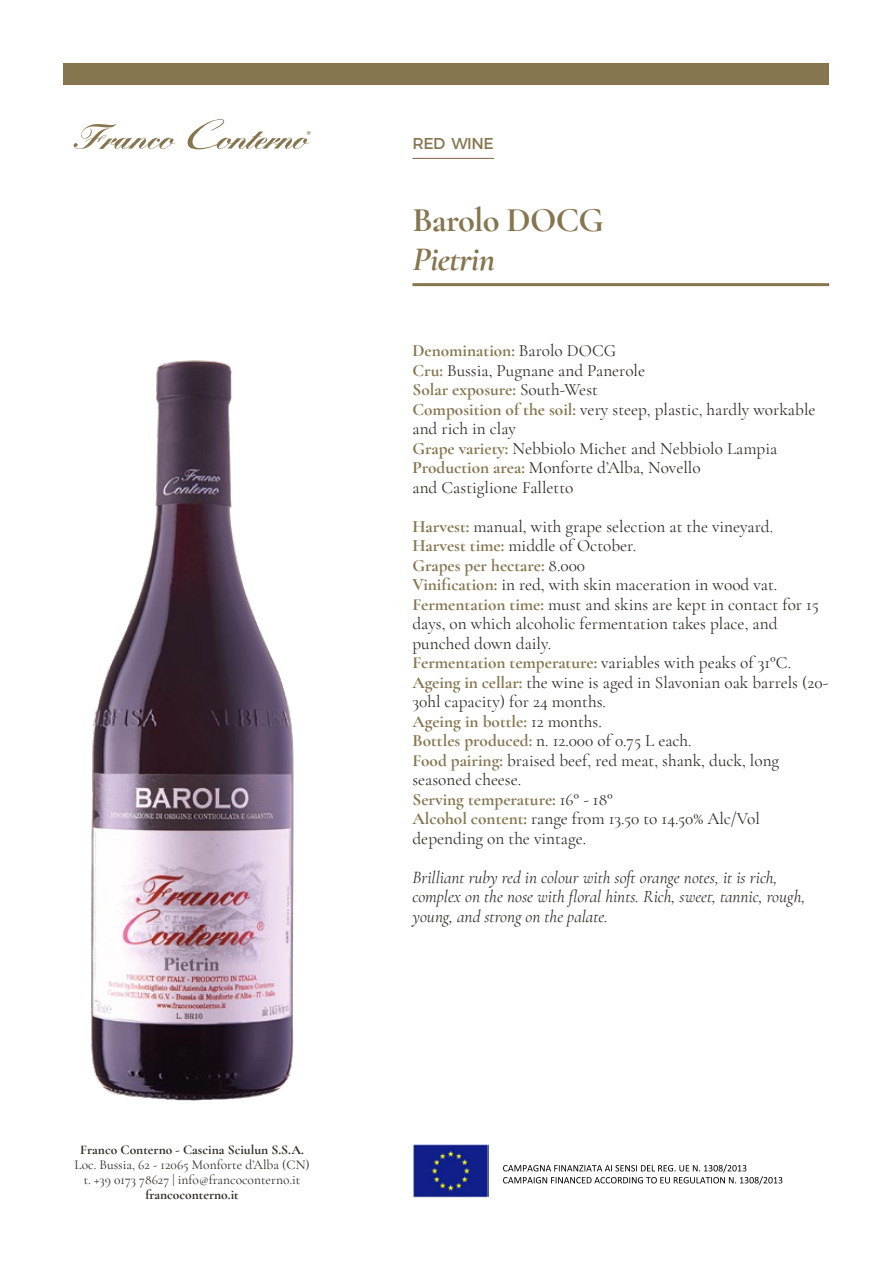
<style>
.page{position:relative;width:893px;height:1263px;background:#fff}
.page>*{position:absolute;margin:0;border:0;box-sizing:border-box;transform-origin:0 0}
.t1{font:700 34.5px "Cormorant Garamond";letter-spacing:-.02em;color:#867650}
.t2{font:italic 700 34.5px "Cormorant Garamond";letter-spacing:-.02em;color:#867650}
.t3{font:17.25px/19.5px "Cormorant Garamond";color:#2e2a25}
.t4{font:italic 17.25px/19.5px "Cormorant Garamond";color:#2e2a25}
.t5{font:15.75px "Montserrat";letter-spacing:-.03em;color:#867650}
.t6{font:13.5px/15px "Cormorant Garamond";color:#2e2a25;text-align:center}
.t7{font:700 13.5px "Cormorant Garamond";color:#2e2a25}
.s1{font-weight:700;color:#867650}
</style>
<div class="page">
<div style="left:64px;top:64px;width:765px;height:21px;background:#867650"></div>
<svg style="left:74px;top:124px;width:101px;height:25px"></svg>
<svg style="left:188px;top:119px;width:122px;height:30px"></svg>
<svg style="left:503px;top:1164px;width:279px;height:21px"></svg>
<img style="left:413px;top:1144px;width:75px;height:53px">
<img style="left:91px;top:360px;width:203px;height:741px">
<hr style="left:412px;top:283px;width:417px;height:3px;background:#867650">
<hr style="left:412px;top:158px;width:82px;height:1px;background:#867650">
<p class="t7" style="left:80px;top:1141px;width:225px">Franco Conterno - Cascina Sciulun S.S.A.</p>
<p class="t6" style="left:74px;top:1157px;width:237px">Loc. Bussia, 62 - 12065 Monforte d’Alba (CN) t. +39 0173 78627 | info@francoconterno.it</p>
<p class="t7" style="left:145px;top:1186px;width:95px">francoconterno.it</p>
<p class="t5" style="left:412px;top:131px;width:83px">RED WINE</p>
<h1 class="t1" style="left:412px;top:198px;width:193px">Barolo DOCG</h1>
<h1 class="t2" style="left:412px;top:238px;width:84px">Pietrin</h1>
<p class="t3" style="left:412px;top:341px;width:404px"><span class="s1">Denomination:</span> Barolo DOCG<br><span class="s1">Cru:</span> Bussia, Pugnane and Panerole<br><span class="s1">Solar exposure:</span> South-West<br><span class="s1">Composition of the soil:</span> very steep, plastic, hardly workable and rich in clay<br><span class="s1">Grape variety:</span> Nebbiolo Michet and Nebbiolo Lampia <span class="s1">Production area:</span> Monforte d’Alba, Novello<br>and Castiglione Falletto</p>
<p class="t3" style="left:412px;top:516px;width:417px"><span class="s1">Harvest:</span> manual, with grape selection at the vineyard.<br><span class="s1">Harvest time:</span> middle of October.<br><span class="s1">Grapes per hectare:</span> 8.000<br><span class="s1">Vinification:</span> in red, with skin maceration in wood vat.<br><span class="s1">Fermentation time:</span> must and skins are kept in contact for 15 days, on which alcoholic fermentation takes place, and punched down daily.<br><span class="s1">Fermentation temperature:</span> variables with peaks of 31°C.<br><span class="s1">Ageing in cellar:</span> the wine is aged in Slavonian oak barrels (20- 30hl capacity) for 24 months.<br><span class="s1">Ageing in bottle:</span> 12 months.<br><span class="s1">Bottles produced:</span> n. 12.000 of 0.75 L each.<br><span class="s1">Food pairing:</span> braised beef, red meat, shank, duck, long seasoned cheese.<br><span class="s1">Serving temperature:</span> 16° - 18°<br><span class="s1">Alcohol content:</span> range from 13.50 to 14.50% Alc/Vol depending on the vintage.</p>
<p class="t4" style="left:412px;top:867px;width:394px">Brilliant ruby red in colour with soft orange notes, it is rich, complex on the nose with floral hints. Rich, sweet, tannic, rough, young, and strong on the palate.</p>
</div>
